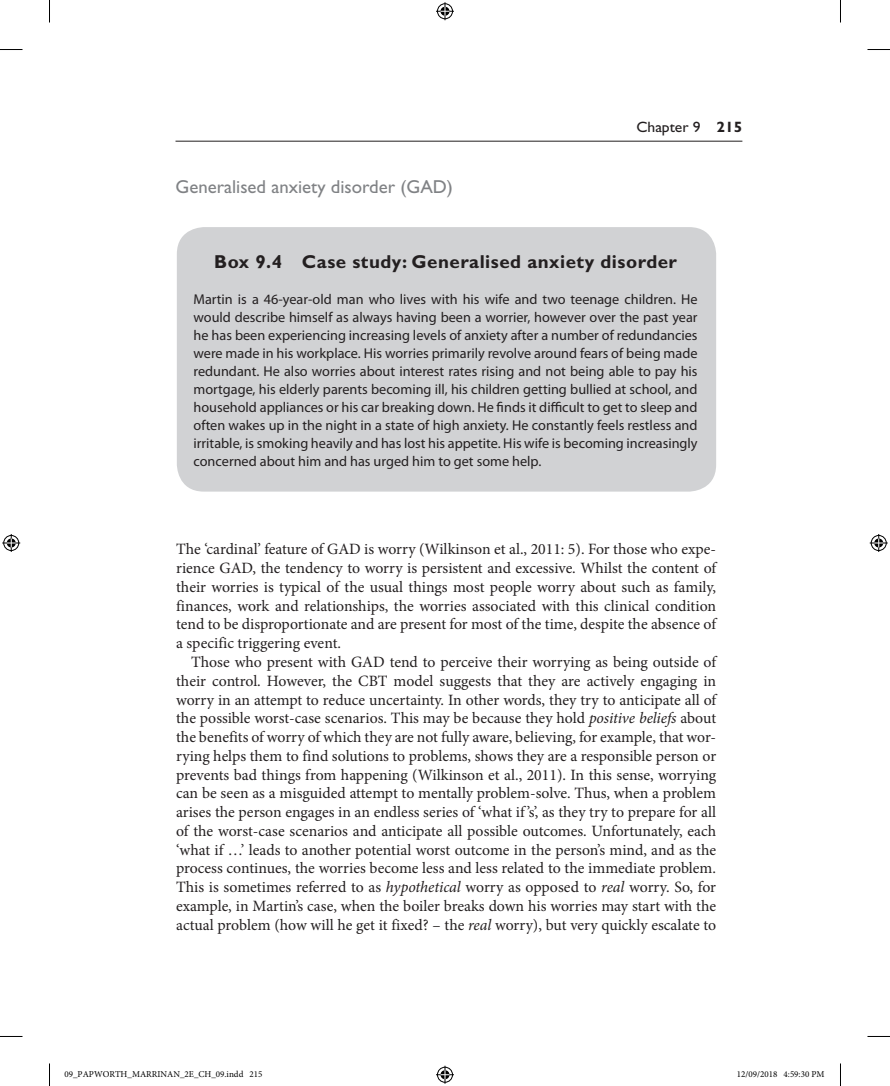
<style>
.page{position:relative;width:890px;height:1086px;background:#fff}
.page>*{position:absolute;margin:0;border:0;box-sizing:border-box;transform-origin:0 0}
.BX1_TI{font:700 18.75px "Gill Sans Std";letter-spacing:.025em;color:#231f20}
.t1{font:18.75px "Gill Sans Std";color:#808285}
.TEXT_IND{font:15.75px/18.8px "Minion Pro";color:#231f20;text-align:justify}
.TEXT{font:15.75px/18.8px "Minion Pro";color:#231f20;text-align:justify}
.t2{font:15px "Gill Sans Std";color:#231f20;scale:1.04 1}
.BX1_TEXT{font:14.25px/18px "Myriad Pro";color:#231f20;text-align:justify}
.t3{font:9px "Minion Pro";color:#000}
.s1{font-weight:700}
.s2{font-style:italic}
</style>
<div class="page">
<hr style="left:176px;top:141px;width:566px;height:1px;background:#231f20">
<div style="left:177px;top:227px;width:539px;height:264px;background:#d1d2d4;border-radius:27px"></div>
<svg style="left:0;top:49px;width:22px;height:1px"></svg>
<svg style="left:867px;top:49px;width:23px;height:1px"></svg>
<svg style="left:0;top:1036px;width:22px;height:1px"></svg>
<svg style="left:867px;top:1036px;width:23px;height:1px"></svg>
<svg style="left:49px;top:0;width:1px;height:23px"></svg>
<svg style="left:49px;top:1063px;width:1px;height:22px"></svg>
<svg style="left:840px;top:0;width:1px;height:23px"></svg>
<svg style="left:840px;top:1063px;width:1px;height:22px"></svg>
<svg style="left:436px;top:2px;width:18px;height:18px"></svg>
<svg style="left:436px;top:1065px;width:18px;height:18px"></svg>
<svg style="left:2px;top:534px;width:18px;height:18px"></svg>
<svg style="left:870px;top:534px;width:18px;height:18px"></svg>
<h2 class="t1" style="left:176px;top:175px;width:279px">Generalised anxiety disorder (GAD)</h2>
<p class="t2" style="left:636px;top:118px;width:103px">Chapter 9 <span class="s1">215</span></p>
<p class="BX1_TI" style="left:214px;top:250px;width:464px">Box 9.4 Case study: Generalised anxiety disorder</p>
<p class="BX1_TEXT" style="left:194px;top:290px;width:506px">Martin is a 46-year-old man who lives with his wife and two teenage children. He would describe himself as always having been a worrier, however over the past year he has been experiencing increasing levels of anxiety after a number of redundancies were made in his workplace. His worries primarily revolve around fears of being made redundant. He also worries about interest rates rising and not being able to pay his mortgage, his elderly parents becoming ill, his children getting bullied at school, and household appliances or his car breaking down. He finds it difficult to get to sleep and often wakes up in the night in a state of high anxiety. He constantly feels restless and irritable, is smoking heavily and has lost his appetite. His wife is becoming increasingly concerned about him and has urged him to get some help.</p>
<p class="TEXT" style="left:176px;top:540px;width:542px">The ‘cardinal’ feature of GAD is worry (Wilkinson et al., 2011: 5). For those who expe&shy;rience GAD, the tendency to worry is persistent and excessive. Whilst the content of their worries is typical of the usual things most people worry about such as family, finances, work and relationships, the worries associated with this clinical condition tend to be disproportionate and are present for most of the time, despite the absence of a specific triggering event.</p>
<p class="TEXT_IND" style="left:176px;top:652px;width:542px;text-indent:15px">Those who present with GAD tend to perceive their worrying as being outside of their control. However, the CBT model suggests that they are actively engaging in worry in an attempt to reduce uncertainty. In other words, they try to anticipate all of the possible worst-case scenarios. This may be because they hold <span class="s2">positive beliefs</span> about the benefits of worry of which they are not fully aware, believing, for example, that wor&shy;rying helps them to find solutions to problems, shows they are a responsible person or prevents bad things from happening (Wilkinson et al., 2011). In this sense, worrying can be seen as a misguided attempt to mentally problem-solve. Thus, when a problem arises the person engages in an endless series of ‘what if ’s’, as they try to prepare for all of the worst-case scenarios and anticipate all possible outcomes. Unfortunately, each ‘what if …’ leads to another potential worst outcome in the person’s mind, and as the process continues, the worries become less and less related to the immediate problem.<br>This is sometimes referred to as <span class="s2">hypothetical</span> worry as opposed to <span class="s2">real</span> worry. So, for example, in Martin’s case, when the boiler breaks down his worries may start with the actual problem (how will he get it fixed? – the <span class="s2">real</span> worry), but very quickly escalate to</p>
<p class="t3" style="left:64px;top:1068px;width:199px">09_PAPWORTH_MARRINAN_2E_CH_09.indd 215</p>
<p class="t3" style="left:737px;top:1068px;width:89px">12/09/2018 4:59:30 PM</p>
</div>
